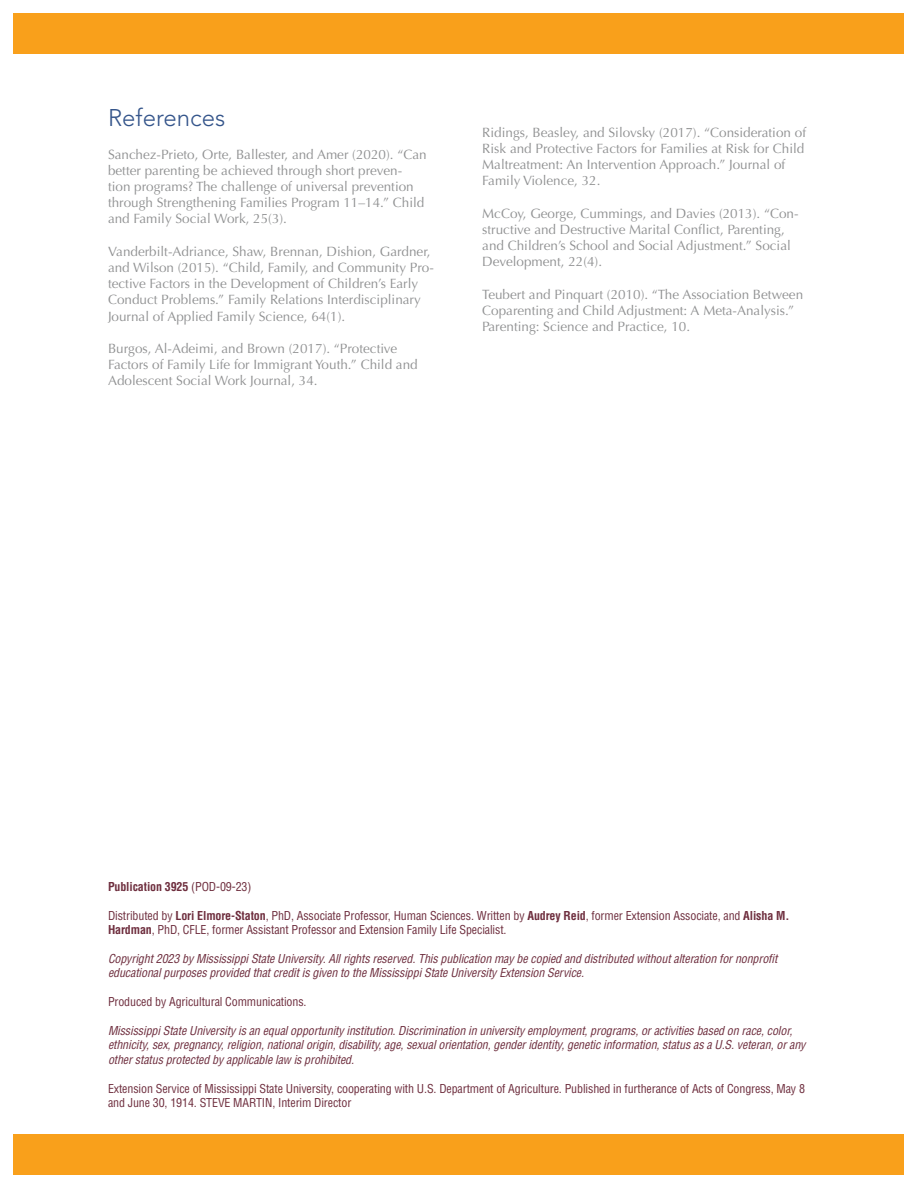
<style>
.page{position:relative;width:918px;height:1188px;background:#fff}
.page>*{position:absolute;margin:0;border:0;box-sizing:border-box;transform-origin:0 0}
.t1{font:300 24px "Avenir LT Std";color:#35558b}
.references{font:13.5px/16.2px "Optima";color:#8f9091}
.copyright{font:italic condensed 12px/14.4px "Helvetica LT Std";letter-spacing:-.01em;color:#6e2e3e}
.copyright-2{font:condensed 12px/14.4px "Helvetica LT Std";letter-spacing:-.01em;color:#6e2e3e}
.copyright-3{font:700 condensed 12px "Helvetica LT Std";letter-spacing:-.01em;color:#6e2e3e}
.s1{font-weight:400}
.s2{font-weight:700}
</style>
<div class="page">
<div style="left:14px;top:14px;width:890px;height:40px;background:#f9a01b"></div>
<div style="left:14px;top:1134px;width:890px;height:40px;background:#f9a01b"></div>
<h3 class="t1" style="left:108px;top:104px;width:119px">References</h3>
<p class="references" style="left:108px;top:146px;width:320px">Sanchez-Prieto, Orte, Ballester, and Amer (2020). “Can better parenting be achieved through short preven&shy;tion programs? The challenge of universal prevention through Strengthening Families Program 11–14.” Child and Family Social Work, 25(3).</p>
<p class="references" style="left:108px;top:243px;width:327px">Vanderbilt-Adriance, Shaw, Brennan, Dishion, Gardner, and Wilson (2015). “Child, Family, and Community Pro&shy;tective Factors in the Development of Children’s Early Conduct Problems.” Family Relations Interdisciplinary Journal of Applied Family Science, 64(1).</p>
<p class="references" style="left:108px;top:340px;width:311px">Burgos, Al-Adeimi, and Brown (2017). “Protective<br>Factors of Family Life for Immigrant Youth.” Child and<br>Adolescent Social Work Journal, 34.</p>
<p class="references" style="left:482px;top:124px;width:325px">Ridings, Beasley, and Silovsky (2017). “Consideration of Risk and Protective Factors for Families at Risk for Child Maltreatment: An Intervention Approach.” Journal of Family Violence, 32.</p>
<p class="references" style="left:482px;top:205px;width:318px">McCoy, George, Cummings, and Davies (2013). “Con&shy;structive and Destructive Marital Conflict, Parenting, and Children’s School and Social Adjustment.” Social Development, 22(4).</p>
<p class="references" style="left:482px;top:286px;width:322px">Teubert and Pinquart (2010). “The Association Between<br>Coparenting and Child Adjustment: A Meta-Analysis.”<br>Parenting: Science and Practice, 10.</p>
<p class="copyright-3" style="left:108px;top:879px;width:145px">Publication 3925 <span class="s1">(POD-09-23)</span></p>
<p class="copyright-2" style="left:108px;top:908px;width:683px">Distributed by <span class="s2">Lori Elmore-Staton</span>, PhD, Associate Professor, Human Sciences. Written by <span class="s2">Audrey Reid</span>, former Extension Associate, and <span class="s2">Alisha M.<br>Hardman</span>, PhD, CFLE, former Assistant Professor and Extension Family Life Specialist.</p>
<p class="copyright" style="left:108px;top:952px;width:671px">Copyright 2023 by Mississippi State University. All rights reserved. This publication may be copied and distributed without alteration for nonprofit educational purposes provided that credit is given to the Mississippi State University Extension Service.</p>
<p class="copyright-2" style="left:108px;top:995px;width:200px">Produced by Agricultural Communications.</p>
<p class="copyright" style="left:108px;top:1024px;width:699px">Mississippi State University is an equal opportunity institution. Discrimination in university employment, programs, or activities based on race, color, ethnicity, sex, pregnancy, religion, national origin, disability, age, sexual orientation, gender identity, genetic information, status as a U.S. veteran, or any other status protected by applicable law is prohibited.</p>
<p class="copyright-2" style="left:108px;top:1081px;width:699px">Extension Service of Mississippi State University, cooperating with U.S. Department of Agriculture. Published in furtherance of Acts of Congress, May 8 and June 30, 1914. STEVE MARTIN, Interim Director</p>
</div>
